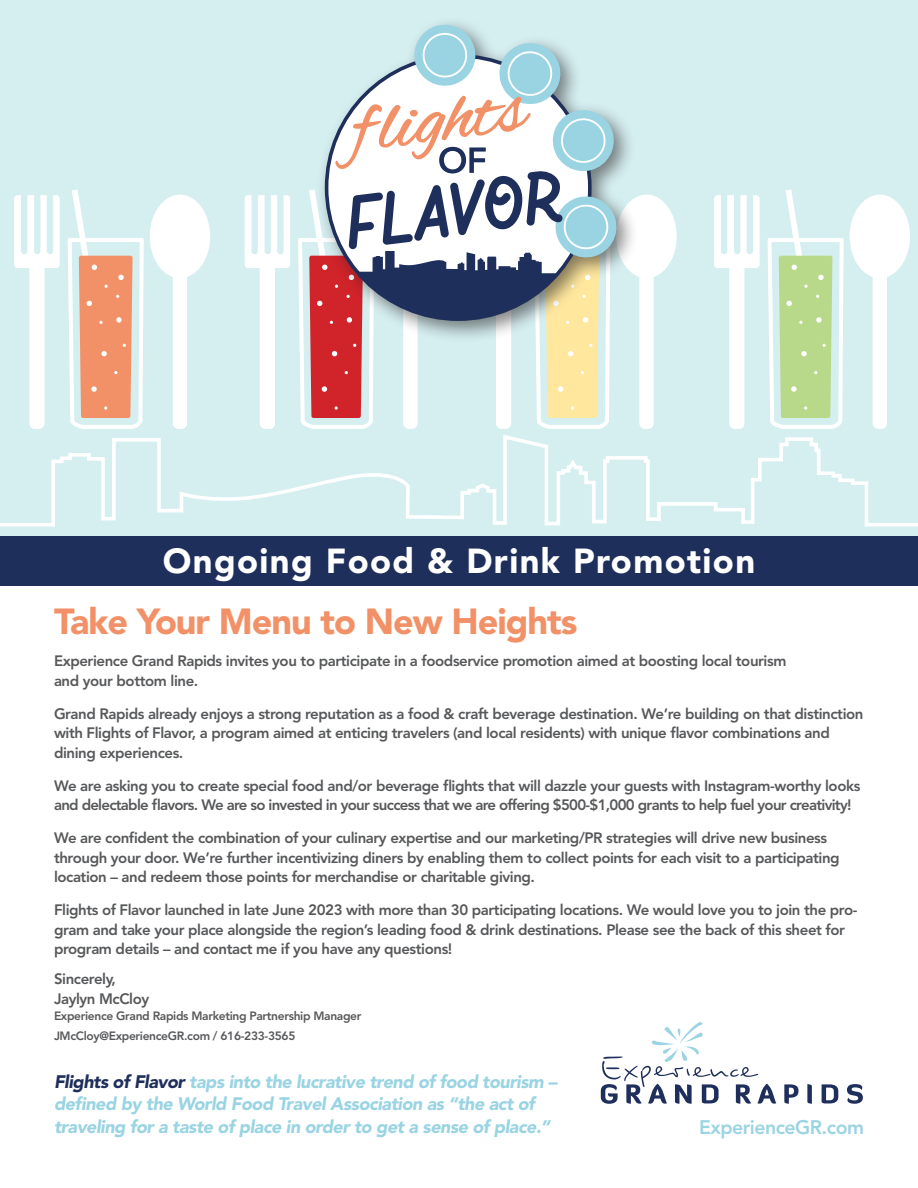
<style>
.page{position:relative;width:918px;height:1188px;background:#fff}
.page>*{position:absolute;margin:0;border:0;box-sizing:border-box;transform-origin:0 0}
.t1{font:900 36px "Avenir";letter-spacing:-.03em;color:#f29167}
.t2{font:900 34.5px "Avenir";letter-spacing:.04em;color:#fff}
.t3{font:800 19.5px "Avenir";letter-spacing:-.03em;color:#9ad4e3}
.t4{font:italic 900 18px/22.5px "Avenir";letter-spacing:-.03em;color:#9ad4e3}
.t5{font:800 15px/19.5px "Avenir";letter-spacing:-.03em;color:#57585a}
.t6{font:800 12px/19.5px "Avenir";letter-spacing:-.03em;color:#57585a}
.s1{color:#1f2f5b}
</style>
<div class="page">
<div style="left:0;top:0;width:918px;height:569px;background:#d5eef0"></div>
<svg style="left:0;top:194px;width:918px;height:333px"></svg>
<svg style="left:14px;top:195px;width:46px;height:234px"></svg>
<svg style="left:150px;top:195px;width:60px;height:234px"></svg>
<svg style="left:68px;top:189px;width:76px;height:240px"></svg>
<svg style="left:245px;top:195px;width:45px;height:234px"></svg>
<svg style="left:714px;top:195px;width:46px;height:234px"></svg>
<svg style="left:850px;top:195px;width:60px;height:234px"></svg>
<svg style="left:768px;top:189px;width:76px;height:240px"></svg>
<svg style="left:784px;top:1084px;width:14px;height:20px"></svg>
<svg style="left:807px;top:1084px;width:5px;height:20px"></svg>
<svg style="left:822px;top:1084px;width:16px;height:19px"></svg>
<svg style="left:847px;top:1084px;width:16px;height:20px"></svg>
<svg style="left:601px;top:1022px;width:175px;height:82px"></svg>
<div style="left:0;top:537px;width:918px;height:49px;background:#1f2f5b"></div>
<svg style="left:298px;top:22px;width:379px;height:407px"></svg>
<h2 class="t2" style="left:163px;top:540px;width:594px">Ongoing Food &amp; Drink Promotion</h2>
<h1 class="t1" style="left:54px;top:600px;width:525px">Take Your Menu to New Heights</h1>
<p class="t5" style="left:54px;top:651px;width:734px">Experience Grand Rapids invites you to participate in a foodservice promotion aimed at boosting local tourism and your bottom line.</p>
<p class="t5" style="left:54px;top:704px;width:811px">Grand Rapids already enjoys a strong reputation as a food &amp; craft beverage destination. We’re building on that distinction with Flights of Flavor, a program aimed at enticing travelers (and local residents) with unique flavor combinations and dining experiences.</p>
<p class="t5" style="left:54px;top:776px;width:808px">We are asking you to create special food and/or beverage flights that will dazzle your guests with Instagram-worthy looks and delectable flavors. We are so invested in your success that we are offering $500-$1,000 grants to help fuel your creativity!</p>
<p class="t5" style="left:54px;top:828px;width:787px">We are confident the combination of your culinary expertise and our marketing/PR strategies will drive new business through your door. We’re further incentivizing diners by enabling them to collect points for each visit to a participating location – and redeem those points for merchandise or charitable giving.</p>
<p class="t5" style="left:54px;top:900px;width:805px">Flights of Flavor launched in late June 2023 with more than 30 participating locations. We would love you to join the pro&shy;gram and take your place alongside the region’s leading food &amp; drink destinations. Please see the back of this sheet for program details – and contact me if you have any questions!</p>
<p class="t5" style="left:54px;top:969px;width:97px">Sincerely,<br>Jaylyn McCloy</p>
<p class="t6" style="left:54px;top:1006px;width:309px">Experience Grand Rapids Marketing Partnership Manager<br>JMcCloy@ExperienceGR.com / 616-233-3565</p>
<p class="t4" style="left:54px;top:1070px;width:505px"><span class="s1">Flights of Flavor</span> taps into the lucrative trend of food tourism – defined by the World Food Travel Association as “the act of traveling for a taste of place in order to get a sense of place.”</p>
<h3 class="t3" style="left:699px;top:1115px;width:166px">ExperienceGR.com</h3>
</div>
